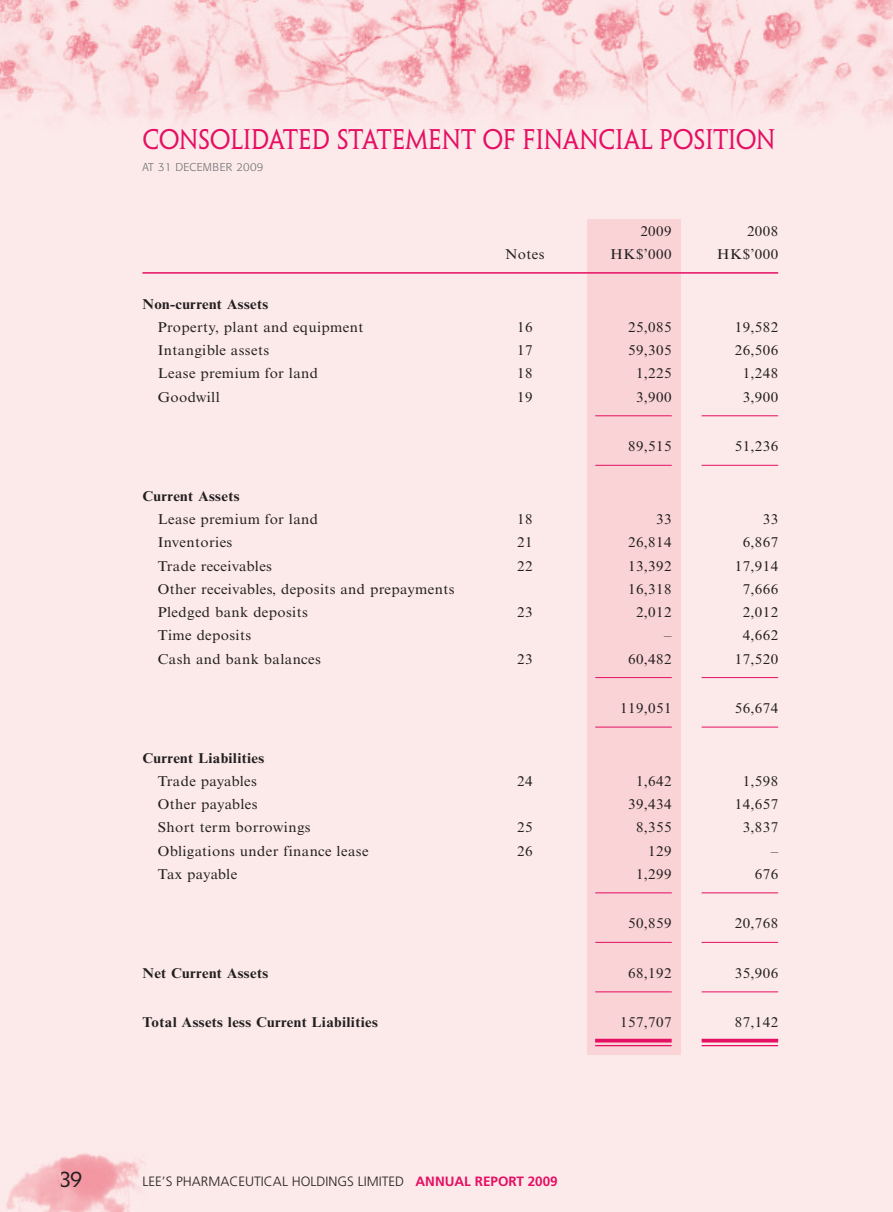
<style>
.page{position:relative;width:893px;height:1212px;background:#fceaea}
.page>*{position:absolute;margin:0;border:0;box-sizing:border-box;transform-origin:0 0}
.t1{font:25.5px "Penumbra Serif Std";color:#e50f63;scale:.91 1}
.t2{font:19.5px "Penumbra Serif Std";color:#231f20}
.t3{font:14.25px "Times New Roman MT Std";letter-spacing:.025em;color:#231f20;scale:1.05 1}
.t4{font:700 14.25px "Times New Roman MT Std";letter-spacing:.025em;color:#231f20;scale:1.05 1}
.t5{font:300 13.5px "Frutiger LT Std";color:#231f20}
.t6{font:300 11.25px "Formata";letter-spacing:.03em;color:#6c6d70}
.s1{font-weight:700;color:#e50f63}
</style>
<div class="page">
<div style="left:587px;top:220px;width:93px;height:835px;background:#f9d3d5"></div>
<hr style="left:142px;top:272px;width:636px;height:2px;background:#e50f63">
<hr style="left:595px;top:415px;width:77px;height:1px;background:#e50f63">
<hr style="left:702px;top:415px;width:76px;height:1px;background:#e50f63">
<hr style="left:595px;top:465px;width:77px;height:1px;background:#e50f63">
<hr style="left:702px;top:465px;width:76px;height:1px;background:#e50f63">
<hr style="left:595px;top:677px;width:77px;height:1px;background:#e50f63">
<hr style="left:702px;top:677px;width:76px;height:1px;background:#e50f63">
<hr style="left:595px;top:727px;width:77px;height:1px;background:#e50f63">
<hr style="left:702px;top:727px;width:76px;height:1px;background:#e50f63">
<hr style="left:595px;top:892px;width:77px;height:1px;background:#e50f63">
<hr style="left:702px;top:892px;width:76px;height:1px;background:#e50f63">
<hr style="left:595px;top:942px;width:77px;height:1px;background:#e50f63">
<hr style="left:702px;top:942px;width:76px;height:1px;background:#e50f63">
<hr style="left:595px;top:991px;width:77px;height:1px;background:#e50f63">
<hr style="left:702px;top:991px;width:76px;height:1px;background:#e50f63">
<hr style="left:595px;top:1039px;width:77px;height:3px;background:#e50f63">
<hr style="left:595px;top:1045px;width:77px;height:1px;background:#e50f63">
<hr style="left:702px;top:1039px;width:76px;height:3px;background:#e50f63">
<hr style="left:702px;top:1045px;width:76px;height:1px;background:#e50f63">
<h1 class="t1" style="left:142px;top:125px;width:697px">CONSOLIDATED STATEMENT OF FINANCIAL POSITION</h1>
<p class="t6" style="left:142px;top:163px;width:123px">AT 31 DECEMBER 2009</p>
<p class="t3" style="left:640px;top:226px;width:31px">2009</p>
<p class="t3" style="left:747px;top:226px;width:31px">2008</p>
<p class="t3" style="left:505px;top:249px;width:39px">Notes</p>
<p class="t3" style="left:611px;top:249px;width:59px">HK$’000</p>
<p class="t3" style="left:717px;top:249px;width:59px">HK$’000</p>
<p class="t4" style="left:142px;top:295px;width:121px">Non-current Assets</p>
<p class="t3" style="left:158px;top:322px;width:197px">Property, plant and equipment</p>
<p class="t3" style="left:517px;top:322px;width:16px">16</p>
<p class="t3" style="left:628px;top:322px;width:43px">25,085</p>
<p class="t3" style="left:735px;top:322px;width:43px">19,582</p>
<p class="t3" style="left:158px;top:345px;width:108px">Intangible assets</p>
<p class="t3" style="left:517px;top:345px;width:16px">17</p>
<p class="t3" style="left:628px;top:345px;width:43px">59,305</p>
<p class="t3" style="left:735px;top:345px;width:43px">26,506</p>
<p class="t3" style="left:158px;top:368px;width:154px">Lease premium for land</p>
<p class="t3" style="left:517px;top:368px;width:16px">18</p>
<p class="t3" style="left:636px;top:368px;width:35px">1,225</p>
<p class="t3" style="left:743px;top:368px;width:35px">1,248</p>
<p class="t3" style="left:158px;top:392px;width:61px">Goodwill</p>
<p class="t3" style="left:517px;top:392px;width:16px">19</p>
<p class="t3" style="left:636px;top:392px;width:35px">3,900</p>
<p class="t3" style="left:743px;top:392px;width:35px">3,900</p>
<p class="t3" style="left:628px;top:441px;width:43px">89,515</p>
<p class="t3" style="left:735px;top:441px;width:43px">51,236</p>
<p class="t4" style="left:142px;top:487px;width:94px">Current Assets</p>
<p class="t3" style="left:158px;top:514px;width:154px">Lease premium for land</p>
<p class="t3" style="left:517px;top:514px;width:16px">18</p>
<p class="t3" style="left:656px;top:514px;width:16px">33</p>
<p class="t3" style="left:763px;top:514px;width:16px">33</p>
<p class="t3" style="left:158px;top:537px;width:73px">Inventories</p>
<p class="t3" style="left:517px;top:537px;width:16px">21</p>
<p class="t3" style="left:628px;top:537px;width:43px">26,814</p>
<p class="t3" style="left:743px;top:537px;width:35px">6,867</p>
<p class="t3" style="left:158px;top:560px;width:110px">Trade receivables</p>
<p class="t3" style="left:517px;top:560px;width:16px">22</p>
<p class="t3" style="left:628px;top:560px;width:43px">13,392</p>
<p class="t3" style="left:735px;top:560px;width:43px">17,914</p>
<p class="t3" style="left:158px;top:584px;width:284px">Other receivables, deposits and prepayments</p>
<p class="t3" style="left:628px;top:584px;width:43px">16,318</p>
<p class="t3" style="left:743px;top:584px;width:35px">7,666</p>
<p class="t3" style="left:158px;top:607px;width:144px">Pledged bank deposits</p>
<p class="t3" style="left:517px;top:607px;width:16px">23</p>
<p class="t3" style="left:636px;top:607px;width:35px">2,012</p>
<p class="t3" style="left:743px;top:607px;width:35px">2,012</p>
<p class="t3" style="left:158px;top:630px;width:90px">Time deposits</p>
<p class="t3" style="left:664px;top:630px;width:9px">–</p>
<p class="t3" style="left:743px;top:630px;width:35px">4,662</p>
<p class="t3" style="left:158px;top:653px;width:157px">Cash and bank balances</p>
<p class="t3" style="left:517px;top:653px;width:16px">23</p>
<p class="t3" style="left:628px;top:653px;width:43px">60,482</p>
<p class="t3" style="left:735px;top:653px;width:43px">17,520</p>
<p class="t3" style="left:620px;top:703px;width:50px">119,051</p>
<p class="t3" style="left:735px;top:703px;width:43px">56,674</p>
<p class="t4" style="left:142px;top:749px;width:118px">Current Liabilities</p>
<p class="t3" style="left:158px;top:776px;width:96px">Trade payables</p>
<p class="t3" style="left:517px;top:776px;width:16px">24</p>
<p class="t3" style="left:636px;top:776px;width:35px">1,642</p>
<p class="t3" style="left:743px;top:776px;width:35px">1,598</p>
<p class="t3" style="left:158px;top:799px;width:96px">Other payables</p>
<p class="t3" style="left:628px;top:799px;width:43px">39,434</p>
<p class="t3" style="left:735px;top:799px;width:43px">14,657</p>
<p class="t3" style="left:158px;top:822px;width:147px">Short term borrowings</p>
<p class="t3" style="left:517px;top:822px;width:16px">25</p>
<p class="t3" style="left:636px;top:822px;width:35px">8,355</p>
<p class="t3" style="left:743px;top:822px;width:35px">3,837</p>
<p class="t3" style="left:158px;top:845px;width:202px">Obligations under finance lease</p>
<p class="t3" style="left:517px;top:845px;width:16px">26</p>
<p class="t3" style="left:648px;top:845px;width:24px">129</p>
<p class="t3" style="left:771px;top:845px;width:9px">–</p>
<p class="t3" style="left:158px;top:869px;width:77px">Tax payable</p>
<p class="t3" style="left:636px;top:869px;width:35px">1,299</p>
<p class="t3" style="left:755px;top:869px;width:24px">676</p>
<p class="t3" style="left:628px;top:918px;width:43px">50,859</p>
<p class="t3" style="left:735px;top:918px;width:43px">20,768</p>
<p class="t4" style="left:142px;top:964px;width:121px">Net Current Assets</p>
<p class="t3" style="left:628px;top:968px;width:43px">68,192</p>
<p class="t3" style="left:735px;top:968px;width:43px">35,906</p>
<p class="t4" style="left:142px;top:1014px;width:226px">Total Assets less Current Liabilities</p>
<p class="t3" style="left:620px;top:1017px;width:50px">157,707</p>
<p class="t3" style="left:735px;top:1017px;width:43px">87,142</p>
<h2 class="t2" style="left:60px;top:1168px;width:24px">39</h2>
<p class="t5" style="left:142px;top:1173px;width:417px">LEE’S PHARMACEUTICAL HOLDINGS LIMITED <span class="s1">ANNUAL REPORT 2009</span></p>
</div>
